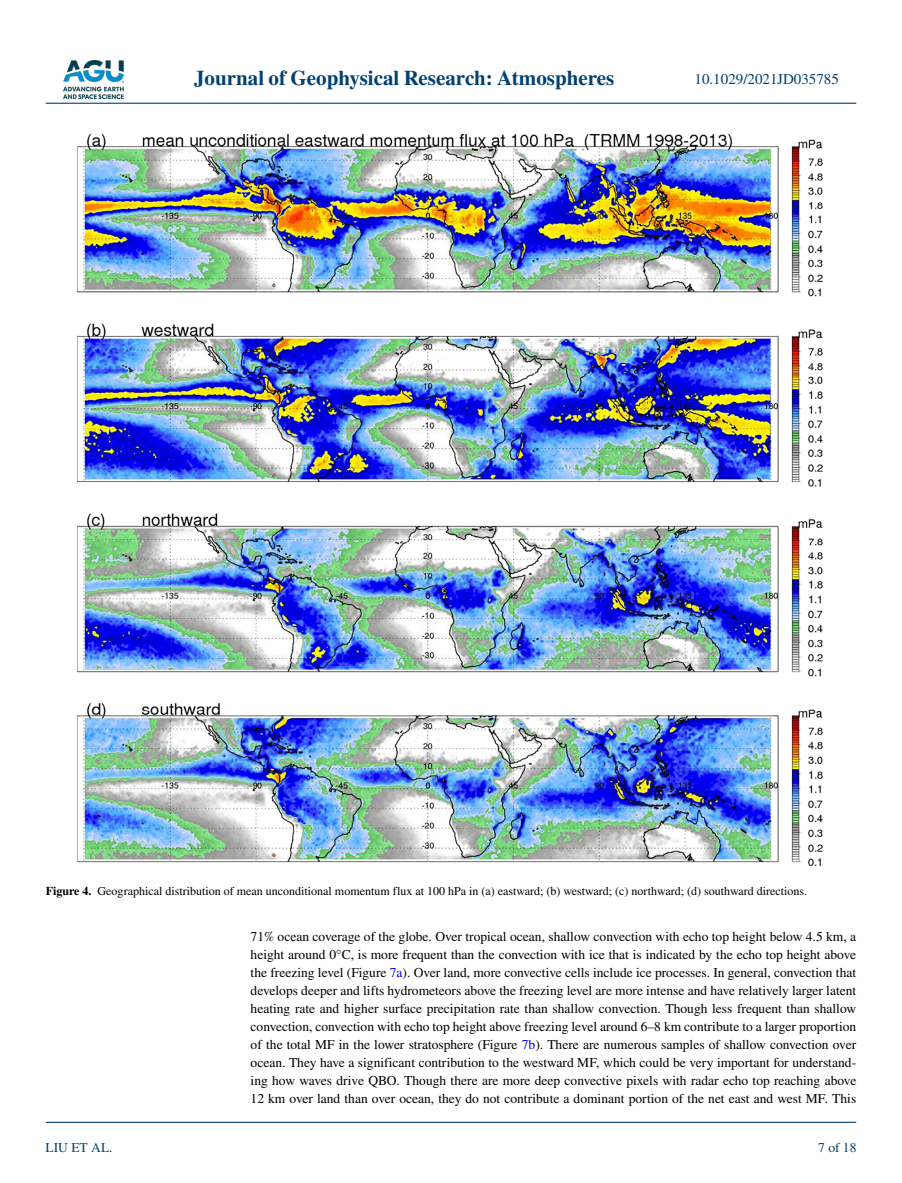
<style>
.page{position:relative;width:902px;height:1183px;background:#fff}
.page>*{position:absolute;margin:0;border:0;box-sizing:border-box;transform-origin:0 0}
.t1{font:700 21px "STIX";color:#004174}
.t2{font:15px "STIX";color:#004174}
.t3{font:13.5px/18px "STIX";color:#000;text-align:justify}
.t4{font:13.5px "STIX";color:#004174}
.t5{font:12px "STIX";color:#000}
.s1{font-weight:700}
.s2{color:#00f}
</style>
<div class="page">
<img style="left:63px;top:60px;width:60px;height:39px">
<hr style="left:46px;top:103px;width:810px;height:1px;background:#004174">
<hr style="left:46px;top:1121px;width:810px;height:1px;background:#004174">
<img style="left:77px;top:134px;width:746px;height:732px">
<h1 class="t1" style="left:194px;top:66px;width:422px">Journal of Geophysical Research: Atmospheres</h1>
<p class="t2" style="left:694px;top:69px;width:146px">10.1029/2021JD035785</p>
<p class="t5" style="left:46px;top:882px;width:762px"><span class="s1">Figure 4.</span> Geographical distribution of mean unconditional momentum flux at 100 hPa in (a) eastward; (b) westward; (c) northward; (d) southward directions.</p>
<p class="t4" style="left:45px;top:1138px;width:69px">LIU ET AL.</p>
<p class="t3" style="left:250px;top:928px;width:607px">71% ocean coverage of the globe. Over tropical ocean, shallow convection with echo top height below 4.5 km, a height around 0°C, is more frequent than the convection with ice that is indicated by the echo top height above the freezing level (Figure <span class="s2">7a</span>). Over land, more convective cells include ice processes. In general, convection that develops deeper and lifts hydrometeors above the freezing level are more intense and have relatively larger latent heating rate and higher surface precipitation rate than shallow convection. Though less frequent than shallow convection, convection with echo top height above freezing level around 6–8 km contribute to a larger proportion of the total MF in the lower stratosphere (Figure <span class="s2">7b</span>). There are numerous samples of shallow convection over ocean. They have a significant contribution to the westward MF, which could be very important for understand&shy;ing how waves drive QBO. Though there are more deep convective pixels with radar echo top reaching above 12 km over land than over ocean, they do not contribute a dominant portion of the net east and west MF. This</p>
<p class="t4" style="left:818px;top:1138px;width:40px">7 of 18</p>
</div>
